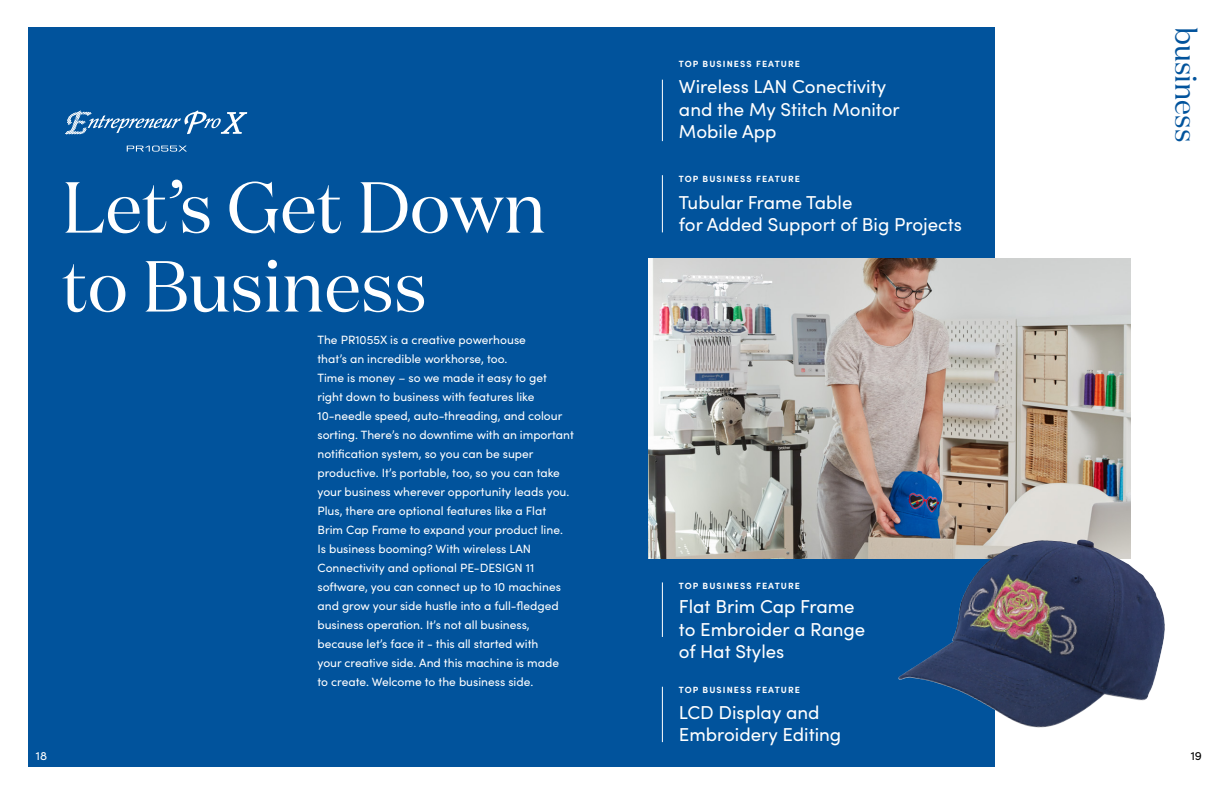
<style>
.page{position:relative;width:1224px;height:792px;background:#fff}
.page>*{position:absolute;margin:0;border:0;box-sizing:border-box;transform-origin:0 0}
.t1{font:72px/78.9px "Domaine Disp";color:#fff}
.t2{font:29.4px "Domaine Disp";color:#01539c}
.t3{font:18.7px/22.4px "Sofia Pro";color:#fff}
.t4{font:12px/19px "Sofia Pro";color:#fff}
.t5{font:12px "Sofia Pro";color:#000}
.t6{font:700 9px "Sofia Pro";letter-spacing:.12em;color:#fff}
</style>
<div class="page">
<div style="left:29px;top:27px;width:966px;height:739px;background:#01539c"></div>
<img style="left:648px;top:259px;width:482px;height:300px">
<hr style="left:662px;top:80px;width:1px;height:61px;background:#fff">
<hr style="left:662px;top:175px;width:1px;height:57px;background:#fff">
<hr style="left:662px;top:582px;width:1px;height:55px;background:#fff">
<hr style="left:662px;top:687px;width:1px;height:55px;background:#fff">
<img style="left:898px;top:540px;width:267px;height:187px">
<svg style="left:127px;top:146px;width:60px;height:6px"></svg>
<svg style="left:65px;top:110px;width:182px;height:24px"></svg>
<h1 class="t1" style="left:62px;top:167px;width:486px">Let’s Get Down to Business</h1>
<p class="t4" style="left:317px;top:329px;width:258px">The PR1055X is a creative powerhouse<br>that’s an incredible workhorse, too.<br>Time is money – so we made it easy to get right down to business with features like 10-needle speed, auto-threading, and colour sorting. There’s no downtime with an important notification system, so you can be super productive. It’s portable, too, so you can take your business wherever opportunity leads you.<br>Plus, there are optional features like a Flat Brim Cap Frame to expand your product line.<br>Is business booming? With wireless LAN Connectivity and optional PE-DESIGN 11 software, you can connect up to 10 machines and grow your side hustle into a full-fledged business operation. It’s not all business, because let’s face it - this all started with<br>your creative side. And this machine is made<br>to create. Welcome to the business side.</p>
<p class="t6" style="left:679px;top:57px;width:123px">TOP BUSINESS FEATURE</p>
<h3 class="t3" style="left:679px;top:74px;width:222px">Wireless LAN Conectivity and the My Stitch Monitor<br>Mobile App</h3>
<p class="t6" style="left:679px;top:172px;width:123px">TOP BUSINESS FEATURE</p>
<h3 class="t3" style="left:679px;top:190px;width:284px">Tubular Frame Table<br>for Added Support of Big Projects</h3>
<p class="t6" style="left:679px;top:579px;width:123px">TOP BUSINESS FEATURE</p>
<h3 class="t3" style="left:679px;top:595px;width:188px">Flat Brim Cap Frame to Embroider a Range of Hat Styles</h3>
<p class="t6" style="left:679px;top:683px;width:123px">TOP BUSINESS FEATURE</p>
<h3 class="t3" style="left:679px;top:700px;width:164px">LCD Display and<br>Embroidery Editing</h3>
<h2 class="t2" style="left:1204px;top:27px;width:117px;rotate:90deg">business</h2>
<p class="t4" style="left:36px;top:745px;width:13px">18</p>
<p class="t5" style="left:1191px;top:747px;width:13px">19</p>
</div>
